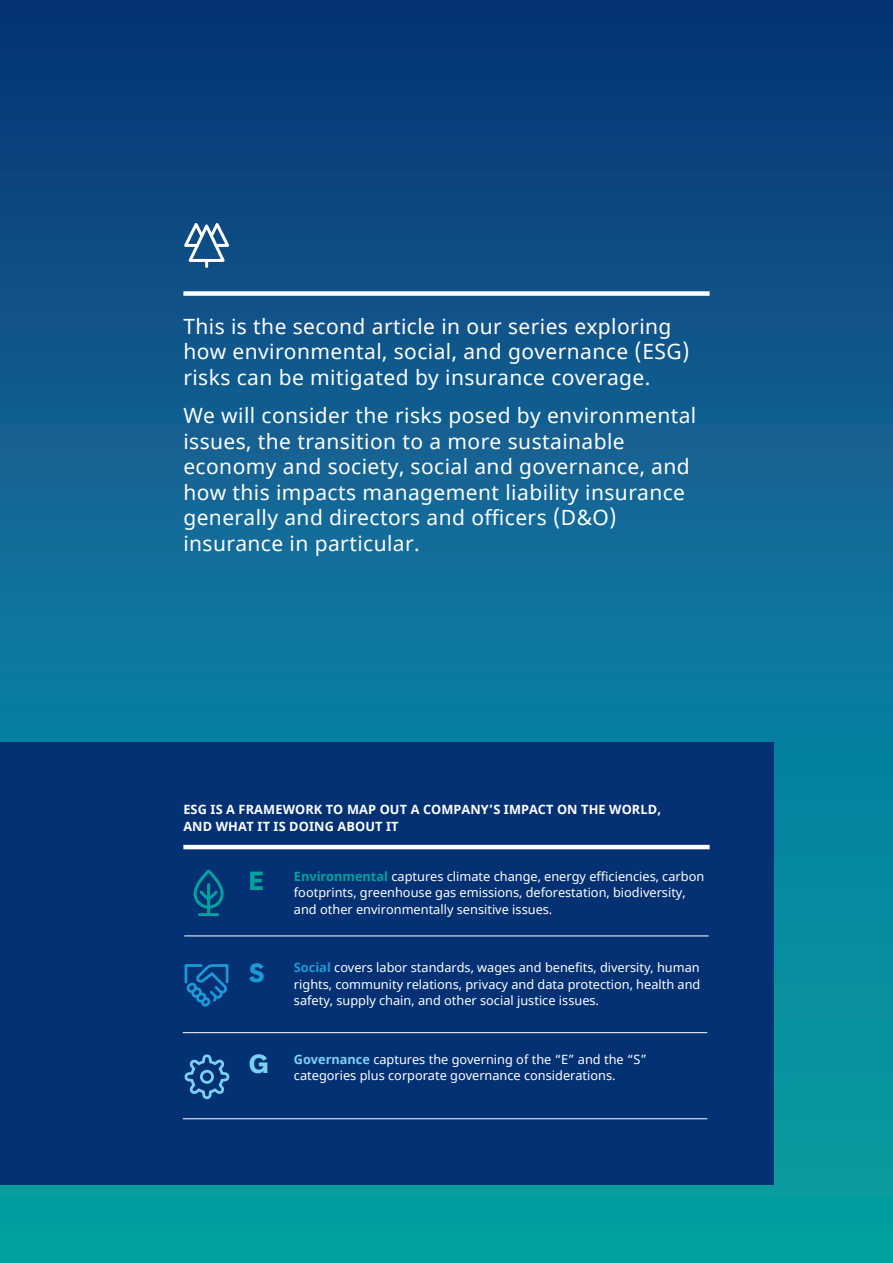
<style>
.page{position:relative;width:893px;height:1263px;background:#fff}
.page>*{position:absolute;margin:0;border:0;box-sizing:border-box;transform-origin:0 0}
.Figures_Title__12_14{font:700 24px "MMC Display";color:#00a39d}
.Figures_Title__12_14-2{font:700 24px "MMC Display";color:#1b9ad7}
.Figures_Title__12_14-3{font:700 24px "MMC Display";color:#7ad0f5}
.Body_Intro__14_17{font:21px/25.5px "Noto Sans";letter-spacing:.02em;color:#fff}
.Body__8_5_11{font:12.75px/16.5px "Noto Sans";color:#fff}
.Pie_Percent_Left__12{font:700 12.75px/16.5px "Noto Sans";letter-spacing:.01em;color:#fff}
.s1{font-weight:700;color:#00a39d}
.s2{font-weight:700;color:#1b9ad7}
.s3{font-weight:700;color:#7ad0f5}
</style>
<div class="page">
<div style="left:0;top:0;width:893px;height:1263px;background:linear-gradient(to bottom,#0e387f,#07a8aa)"></div>
<div style="left:0;top:743px;width:773px;height:442px;background:#043174"></div>
<div style="left:183px;top:291px;width:527px;height:5px;background:#fff"></div>
<hr style="left:183px;top:845px;width:527px;height:4px;background:#fff">
<hr style="left:184px;top:935px;width:525px;height:1px;background:#fff">
<hr style="left:183px;top:1032px;width:524px;height:1px;background:#fff">
<hr style="left:183px;top:1118px;width:524px;height:1px;background:#fff">
<svg style="left:194px;top:869px;width:30px;height:47px"></svg>
<svg style="left:185px;top:964px;width:43px;height:42px"></svg>
<svg style="left:184px;top:1054px;width:45px;height:45px"></svg>
<svg style="left:183px;top:222px;width:47px;height:44px"></svg>
<h3 class="Body_Intro__14_17" style="left:183px;top:314px;width:508px">This is the second article in our series exploring how environmental, social, and governance (ESG) risks can be mitigated by insurance coverage.</h3>
<h3 class="Body_Intro__14_17" style="left:183px;top:404px;width:514px">We will consider the risks posed by environmental issues, the transition to a more sustainable economy and society, social and governance, and how this impacts management liability insurance generally and directors and officers (D&amp;O) insurance in particular.</h3>
<p class="Pie_Percent_Left__12" style="left:183px;top:801px;width:479px">ESG IS A FRAMEWORK TO MAP OUT A COMPANY’S IMPACT ON THE WORLD,<br>AND WHAT IT IS DOING ABOUT IT</p>
<p class="Body__8_5_11" style="left:294px;top:868px;width:412px"><span class="s1">Environmental</span> captures climate change, energy efficiencies, carbon footprints, greenhouse gas emissions, deforestation, biodiversity, and other environmentally sensitive issues.</p>
<p class="Figures_Title__12_14" style="left:249px;top:865px;width:17px">E</p>
<p class="Figures_Title__12_14-2" style="left:249px;top:957px;width:17px">S</p>
<p class="Figures_Title__12_14-3" style="left:249px;top:1048px;width:21px">G</p>
<p class="Body__8_5_11" style="left:294px;top:960px;width:408px;text-align:justify"><span class="s2">Social</span> covers labor standards, wages and benefits, diversity, human rights, community relations, privacy and data protection, health and safety, supply chain, and other social justice issues.</p>
<p class="Body__8_5_11" style="left:294px;top:1051px;width:354px"><span class="s3">Governance</span> captures the governing of the “E” and the “S” categories plus corporate governance considerations.</p>
</div>
